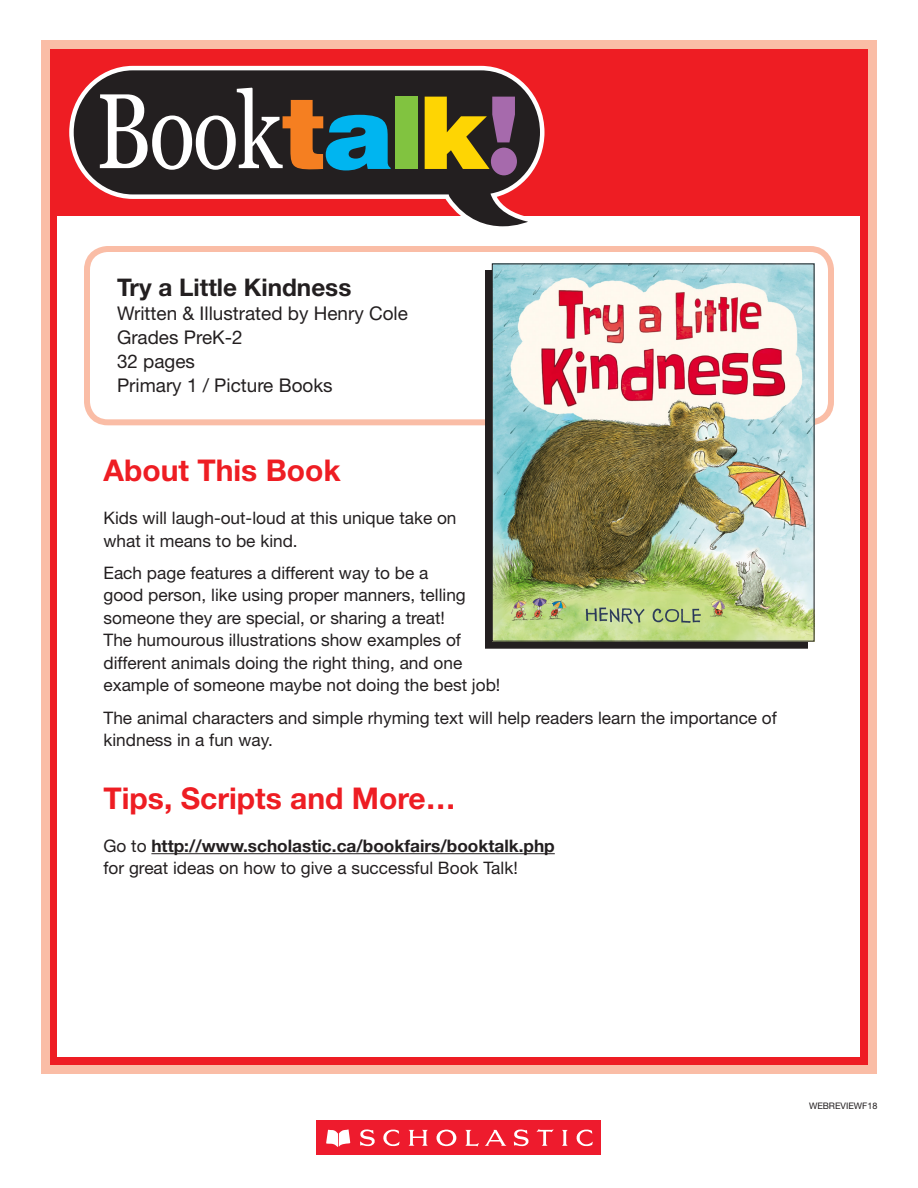
<style>
.page{position:relative;width:918px;height:1188px;background:#fff}
.page>*{position:absolute;margin:0;border:0;box-sizing:border-box;transform-origin:0 0}
.Head_01{font:700 30px "Helvetica Neue LT Std";color:#ee1d23}
.t1{font:700 24.3px "Helvetica Neue LT Std";color:#231f20}
.Blurb{font:18.9px "Helvetica Neue LT Std";color:#231f20}
.TX01_Second{font:17.25px/22.5px "Helvetica Neue LT Std";color:#231f20}
.t2{font:9px "Helvetica Neue LT Std";color:#231f20}
.s1{font-weight:700}
</style>
<div class="page">
<div style="left:41px;top:40px;width:836px;height:1034px;background:#fabda6"></div>
<div style="left:50px;top:49px;width:818px;height:1016px;background:#ee1d23"></div>
<div style="left:58px;top:217px;width:802px;height:840px;background:#fff"></div>
<svg style="left:69px;top:66px;width:476px;height:161px;fill:#231f20"></svg>
<svg style="left:100px;top:88px;width:291px;height:82px;background:#586060"></svg>
<div style="left:395px;top:97px;width:23px;height:72px;background:#81c340"></div>
<svg style="left:425px;top:97px;width:92px;height:78px;background:#957730"></svg>
<div style="left:317px;top:1120px;width:284px;height:35px;background:#ee1b2d"></div>
<svg style="left:326px;top:1129px;width:267px;height:18px"></svg>
<hr style="left:151px;top:853px;width:404px;height:1px;background:#231f20">
<div style="left:84px;top:246px;width:750px;height:179px;border:6px solid #fabda6;border-radius:21px"></div>
<svg style="left:485px;top:270px;width:323px;height:378px;background:#353632"></svg>
<img style="left:494px;top:266px;width:318px;height:374px">
<p class="t1" style="left:117px;top:273px;width:236px">Try a Little Kindness</p>
<p class="Blurb" style="left:117px;top:302px;width:292px">Written &amp; Illustrated by Henry Cole</p>
<p class="Blurb" style="left:117px;top:326px;width:127px">Grades PreK-2</p>
<p class="Blurb" style="left:117px;top:350px;width:80px">32 pages</p>
<p class="Blurb" style="left:117px;top:374px;width:217px">Primary 1 / Picture Books</p>
<p class="Head_01" style="left:104px;top:452px;width:239px">About This Book</p>
<p class="TX01_Second" style="left:104px;top:507px;width:355px">Kids will laugh-out-loud at this unique take on what it means to be kind.</p>
<p class="TX01_Second" style="left:104px;top:561px;width:398px">Each page features a different way to be a<br>good person, like using proper manners, telling someone they are special, or sharing a treat!<br>The humourous illustrations show examples of different animals doing the right thing, and one example of someone maybe not doing the best job!</p>
<p class="TX01_Second" style="left:104px;top:706px;width:675px">The animal characters and simple rhyming text will help readers learn the importance of kindness in a fun way.</p>
<p class="Head_01" style="left:104px;top:780px;width:354px">Tips, Scripts and More…</p>
<p class="TX01_Second" style="left:104px;top:834px;width:453px">Go to <span class="s1">http://www.scholastic.ca/bookfairs/booktalk.php </span>for great ideas on how to give a successful Book Talk!</p>
<p class="t2" style="left:809px;top:1100px;width:70px">WEBREVIEWF18</p>
</div>
